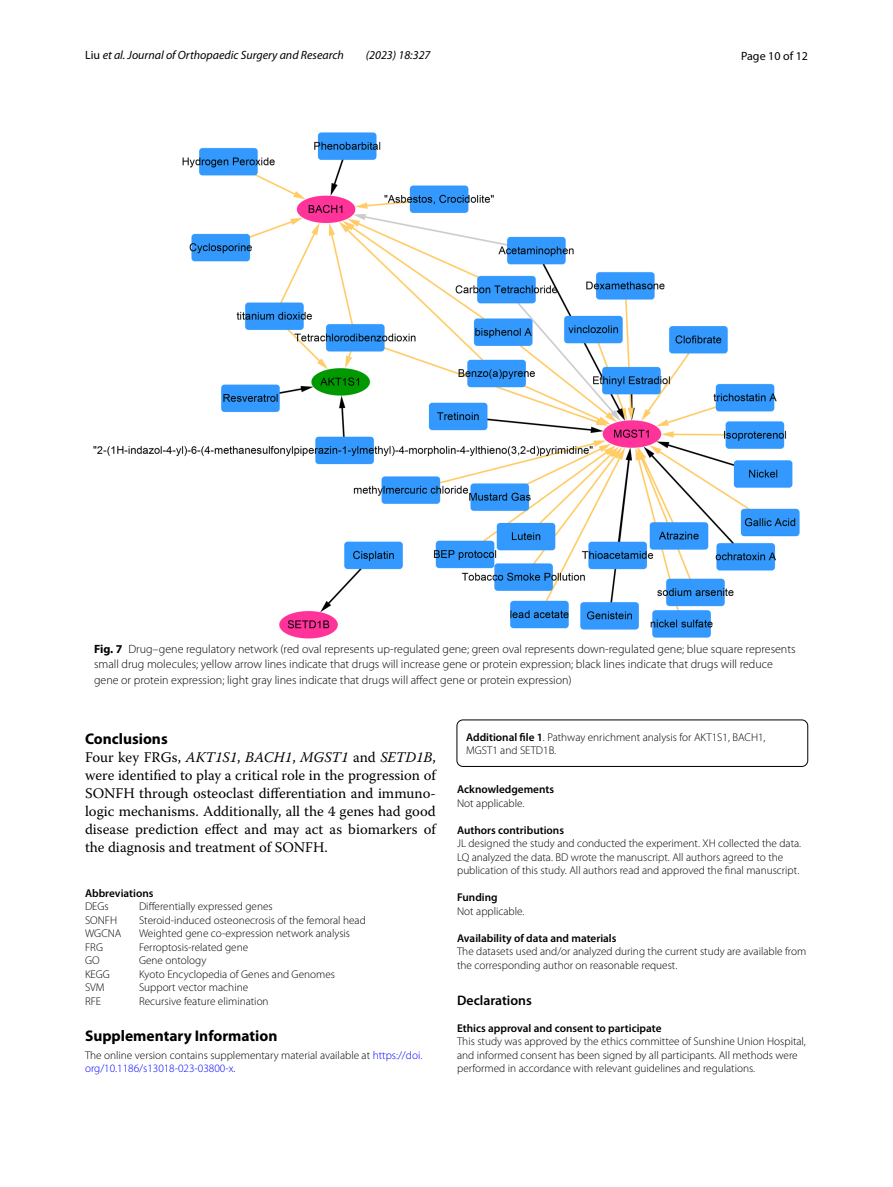
<style>
.page{position:relative;width:893px;height:1187px;background:#fff}
.page>*{position:absolute;margin:0;border:0;box-sizing:border-box;transform-origin:0 0}
.t1{font:700 15.45px "Myriad Pro";color:#000}
.t2{font:14.7px/18px "Warnock Pro";color:#000;text-align:justify}
.t3{font:600 13.8px "Myriad Pro";color:#000}
.t4{font:300 12px/15px "Myriad Pro";color:#000}
.t5{font:italic 12px "Myriad Pro";color:#000}
.t6{font:12px "Myriad Pro";color:#000}
.t7{font:300 11.25px/13.5px "Myriad Pro";color:#000}
.t8{font:600 11.25px "Myriad Pro";color:#000}
.s1{font-style:normal}
.s2{font-weight:700}
.s3{font-style:italic}
.s4{color:#00f}
.s5{font-weight:600}
</style>
<div class="page">
<div style="left:457px;top:719px;width:351px;height:47px;border:1px solid #000;border-radius:6px"></div>
<img style="left:94px;top:133px;width:705px;height:505px">
<p class="t5" style="left:85px;top:48px;width:260px"><span class="s1">Liu</span> et al. Journal of Orthopaedic Surgery and Research</p>
<p class="t5" style="left:366px;top:48px;width:66px">(2023) 18:327</p>
<p class="t6" style="left:741px;top:48px;width:68px">Page 10 of 12</p>
<p class="t4" style="left:94px;top:642px;width:703px"><span class="s2">Fig. 7</span> Drug–gene regulatory network (red oval represents up-regulated gene; green oval represents down-regulated gene; blue square represents small drug molecules; yellow arrow lines indicate that drugs will increase gene or protein expression; black lines indicate that drugs will reduce gene or protein expression; light gray lines indicate that drugs will affect gene or protein expression)</p>
<h1 class="t1" style="left:85px;top:728px;width:84px">Conclusions</h1>
<p class="t2" style="left:85px;top:747px;width:352px">Four key FRGs, <span class="s3">AKT1S1</span>, <span class="s3">BACH1</span>, <span class="s3">MGST1</span> and <span class="s3">SETD1B</span>, were identified to play a critical role in the progression of SONFH through osteoclast differentiation and immuno&shy;logic mechanisms. Additionally, all the 4 genes had good disease prediction effect and may act as biomarkers of the diagnosis and treatment of SONFH.</p>
<p class="t8" style="left:85px;top:885px;width:70px">Abbreviations</p>
<p class="t7" style="left:85px;top:899px;width:25px">DEGs</p>
<p class="t7" style="left:139px;top:899px;width:135px">Differentially expressed genes</p>
<p class="t7" style="left:85px;top:913px;width:34px">SONFH</p>
<p class="t7" style="left:139px;top:913px;width:228px">Steroid-induced osteonecrosis of the femoral head</p>
<p class="t7" style="left:85px;top:926px;width:38px">WGCNA</p>
<p class="t7" style="left:139px;top:926px;width:213px">Weighted gene co-expression network analysis</p>
<p class="t7" style="left:85px;top:940px;width:19px">FRG</p>
<p class="t7" style="left:139px;top:940px;width:111px">Ferroptosis-related gene</p>
<p class="t7" style="left:85px;top:953px;width:16px">GO</p>
<p class="t7" style="left:139px;top:953px;width:69px">Gene ontology</p>
<p class="t7" style="left:85px;top:967px;width:26px">KEGG</p>
<p class="t7" style="left:139px;top:967px;width:197px">Kyoto Encyclopedia of Genes and Genomes</p>
<p class="t7" style="left:85px;top:980px;width:21px">SVM</p>
<p class="t7" style="left:139px;top:980px;width:111px">Support vector machine</p>
<p class="t7" style="left:85px;top:994px;width:18px">RFE</p>
<p class="t7" style="left:139px;top:994px;width:131px">Recursive feature elimination</p>
<h1 class="t1" style="left:85px;top:1025px;width:194px">Supplementary Information</h1>
<p class="t7" style="left:85px;top:1048px;width:339px">The online version contains supplementary material available at <span class="s4">https://doi. org/10.1186/s13018-023-03800-x</span>.</p>
<p class="t7" style="left:466px;top:730px;width:301px"><span class="s5">Additional file 1</span>. Pathway enrichment analysis for AKT1S1, BACH1,<br>MGST1 and SETD1B.</p>
<p class="t8" style="left:457px;top:782px;width:98px">Acknowledgements</p>
<p class="t7" style="left:457px;top:796px;width:69px">Not applicable.</p>
<p class="t8" style="left:457px;top:822px;width:108px">Authors contributions</p>
<p class="t7" style="left:457px;top:837px;width:346px">JL designed the study and conducted the experiment. XH collected the data.<br>LQ analyzed the data. BD wrote the manuscript. All authors agreed to the publication of this study. All authors read and approved the final manuscript.</p>
<p class="t8" style="left:457px;top:890px;width:42px">Funding</p>
<p class="t7" style="left:457px;top:904px;width:69px">Not applicable.</p>
<p class="t8" style="left:457px;top:930px;width:161px">Availability of data and materials</p>
<p class="t7" style="left:457px;top:945px;width:351px">The datasets used and/or analyzed during the current study are available from the corresponding author on reasonable request.</p>
<p class="t3" style="left:457px;top:991px;width:76px">Declarations</p>
<p class="t8" style="left:457px;top:1020px;width:206px">Ethics approval and consent to participate</p>
<p class="t7" style="left:457px;top:1035px;width:350px">This study was approved by the ethics committee of Sunshine Union Hospital, and informed consent has been signed by all participants. All methods were performed in accordance with relevant guidelines and regulations.</p>
</div>
